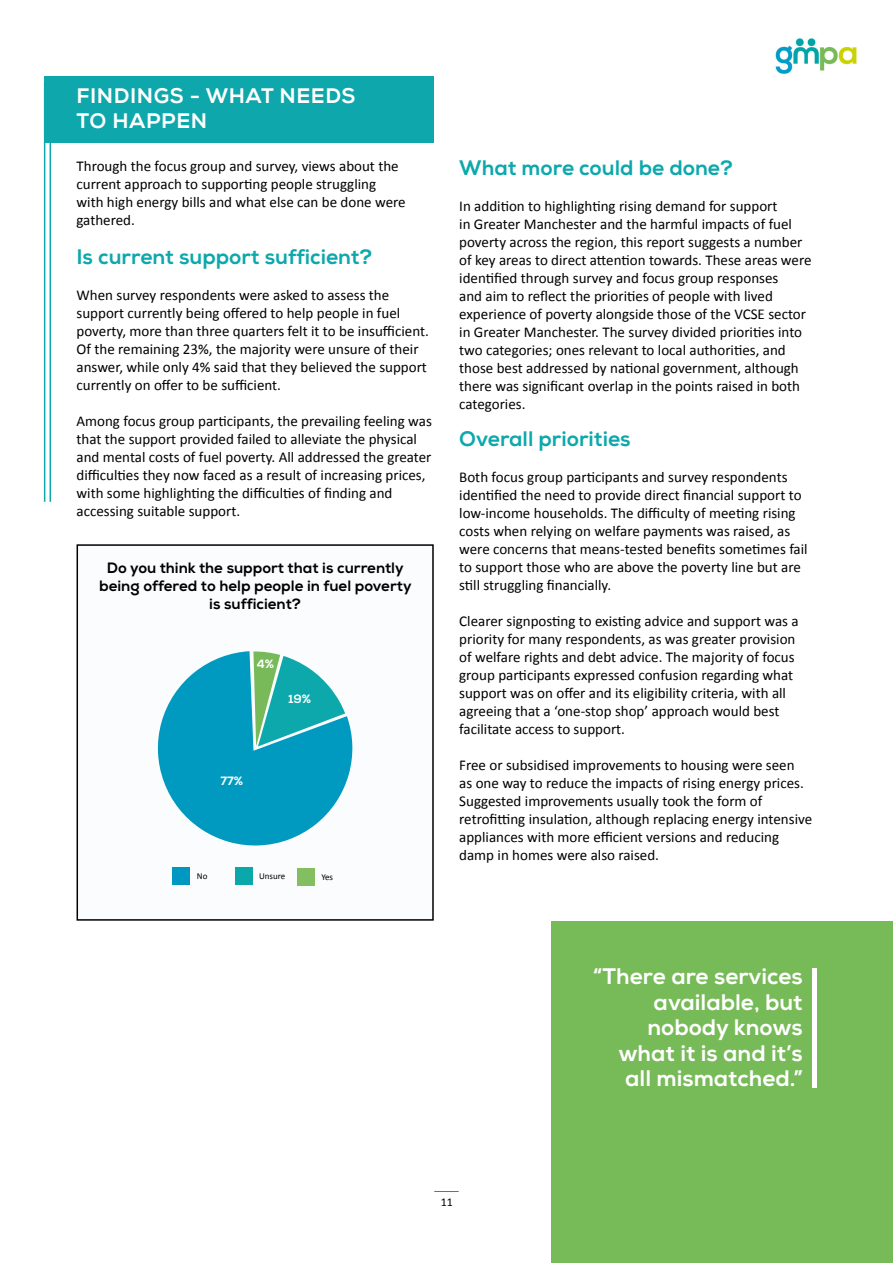
<style>
.page{position:relative;width:893px;height:1263px;background:#fff}
.page>*{position:absolute;margin:0;border:0;box-sizing:border-box;transform-origin:0 0}
.t1{font:800 22.5px/25.5px "Nexa";color:#fff;text-align:right}
.t2{font:800 21px "Nexa";color:#0da8ab}
.t3{font:800 21px/25.2px "Nexa";letter-spacing:.025em;color:#fff}
.t4{font:15px/18px "Calibri";color:#000}
.t5{font:800 15px/18px "Nexa";color:#000;text-align:center}
.t6{font:800 12px "Nexa";color:#fff}
.t7{font:12px "Calibri";color:#000}
.t8{font:9px "Calibri";color:#000}
</style>
<div class="page">
<svg style="left:434px;top:1191px;width:25px;height:1px"></svg>
<img style="left:775px;top:38px;width:82px;height:36px">
<div style="left:44px;top:77px;width:390px;height:66px;background:#0ea7ab"></div>
<hr style="left:44px;top:81px;width:1px;height:421px;background:#0ea7ab">
<hr style="left:50px;top:81px;width:1px;height:421px;background:#0ea7ab">
<div style="left:77px;top:544px;width:357px;height:377px;background:#fafcfd"></div>
<div style="left:77px;top:544px;width:357px;height:377px;border:2px solid #000"></div>
<div style="left:172px;top:867px;width:18px;height:18px;background:#0098c0"></div>
<div style="left:235px;top:867px;width:18px;height:18px;background:#0ba8ab"></div>
<div style="left:297px;top:868px;width:18px;height:18px;background:#83be61"></div>
<div style="left:552px;top:921px;width:341px;height:342px;background:#77ba58"></div>
<hr style="left:812px;top:968px;width:4px;height:119px;background:#fff">
<svg style="left:158px;top:651px;width:195px;height:195px"></svg>
<h2 class="t3" style="left:77px;top:83px;width:281px">FINDINGS - WHAT NEEDS<br>TO HAPPEN</h2>
<p class="t4" style="left:77px;top:157px;width:331px">Through the focus group and survey, views about the current approach to supporting people struggling with high energy bills and what else can be done were gathered.</p>
<h2 class="t2" style="left:77px;top:244px;width:297px">Is current support sufficient?</h2>
<p class="t4" style="left:77px;top:286px;width:354px">When survey respondents were asked to assess the support currently being offered to help people in fuel poverty, more than three quarters felt it to be insufficient.<br>Of the remaining 23%, the majority were unsure of their answer, while only 4% said that they believed the support currently on offer to be sufficient.</p>
<p class="t4" style="left:77px;top:412px;width:357px">Among focus group participants, the prevailing feeling was that the support provided failed to alleviate the physical and mental costs of fuel poverty. All addressed the greater difficulties they now faced as a result of increasing prices, with some highlighting the difficulties of finding and accessing suitable support.</p>
<p class="t5" style="left:99px;top:559px;width:314px">Do you think the support that is currently being offered to help people in fuel poverty is sufficient?</p>
<p class="t6" style="left:257px;top:657px;width:19px">4%</p>
<p class="t6" style="left:288px;top:691px;width:25px">19%</p>
<p class="t6" style="left:220px;top:773px;width:24px">77%</p>
<p class="t8" style="left:197px;top:870px;width:12px">No</p>
<p class="t8" style="left:259px;top:870px;width:28px">Unsure</p>
<p class="t8" style="left:321px;top:870px;width:13px">Yes</p>
<h2 class="t2" style="left:459px;top:155px;width:275px">What more could be done?</h2>
<p class="t4" style="left:459px;top:196px;width:354px">In addition to highlighting rising demand for support<br>in Greater Manchester and the harmful impacts of fuel poverty across the region, this report suggests a number of key areas to direct attention towards. These areas were identified through survey and focus group responses<br>and aim to reflect the priorities of people with lived experience of poverty alongside those of the VCSE sector in Greater Manchester. The survey divided priorities into two categories; ones relevant to local authorities, and those best addressed by national government, although there was significant overlap in the points raised in both categories.</p>
<h2 class="t2" style="left:459px;top:426px;width:173px">Overall priorities</h2>
<p class="t4" style="left:459px;top:468px;width:350px">Both focus group participants and survey respondents identified the need to provide direct financial support to low-income households. The difficulty of meeting rising costs when relying on welfare payments was raised, as were concerns that means-tested benefits sometimes fail to support those who are above the poverty line but are still struggling financially.</p>
<p class="t4" style="left:459px;top:612px;width:341px">Clearer signposting to existing advice and support was a priority for many respondents, as was greater provision of welfare rights and debt advice. The majority of focus group participants expressed confusion regarding what support was on offer and its eligibility criteria, with all agreeing that a ‘one-stop shop’ approach would best facilitate access to support.</p>
<p class="t4" style="left:459px;top:756px;width:354px">Free or subsidised improvements to housing were seen<br>as one way to reduce the impacts of rising energy prices.<br>Suggested improvements usually took the form of retrofitting insulation, although replacing energy intensive appliances with more efficient versions and reducing damp in homes were also raised.</p>
<h1 class="t1" style="left:593px;top:964px;width:212px">“There are services available, but nobody knows what it is and it’s all mismatched.”</h1>
<p class="t7" style="left:441px;top:1193px;width:14px">11</p>
</div>
